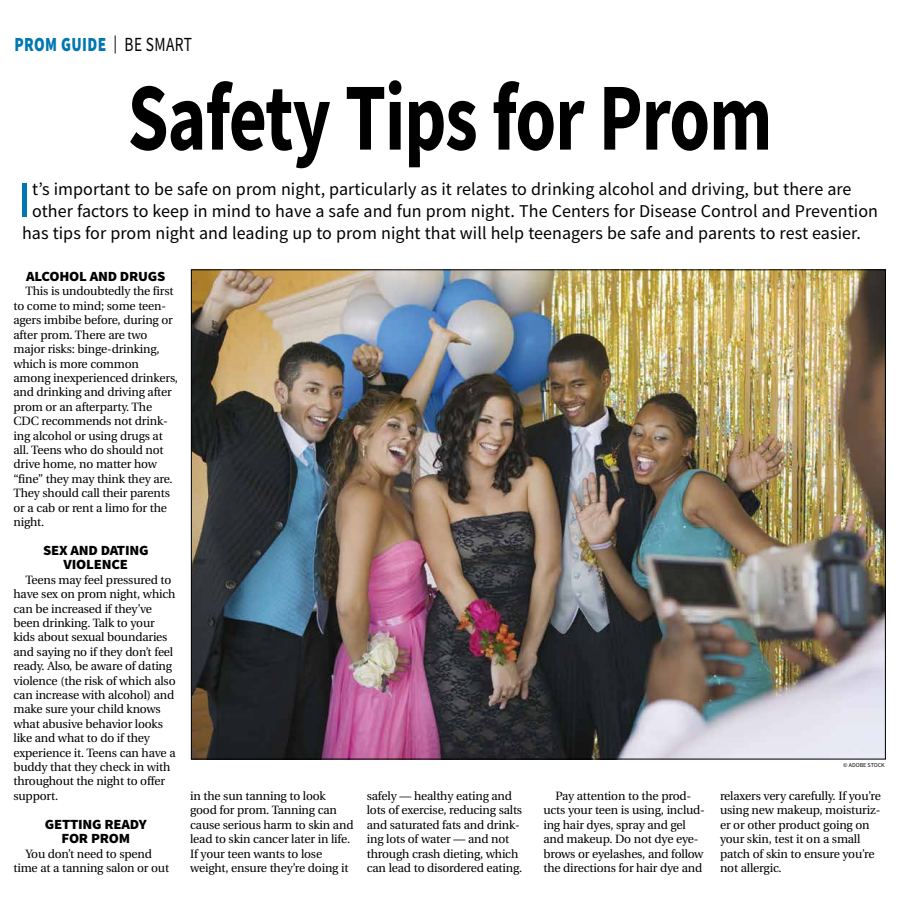
<style>
.page{position:relative;width:900px;height:908px;background:#fff}
.page>*{position:absolute;margin:0;border:0;box-sizing:border-box;transform-origin:0 0}
.t1{font:700 96px "Source Sans Pro";letter-spacing:-.015em;color:#000;scale:.77 1}
.t2{font:50.9px "Source Sans Pro";color:#0077b1;scale:1.1 1}
.t3{font:900 20px "Source Sans Pro";letter-spacing:.025em;color:#0077b1;scale:.77 1}
.t4{font:18px "Source Sans Pro";letter-spacing:.005em;color:#000}
.t5{font:900 14px/14.4px "Source Sans Pro";letter-spacing:-.015em;color:#000;text-align:center;scale:1.05 1}
.t6{font:12px/14.4px "Utopia";letter-spacing:-.015em;color:#000}
.t7{font:6px "Source Sans Pro";color:#000}
.s1{font-weight:400;font-size:18px;color:#000}
.s2{font-weight:400;color:#000}
</style>
<div class="page">
<img style="left:193px;top:271px;width:691px;height:486px">
<h3 class="t3" style="left:14px;top:31px;width:232px">PROM GUIDE <span class="s1">|</span> <span class="s2">BE SMART</span></h3>
<h1 class="t1" style="left:128px;top:53px;width:839px">Safety Tips for Prom</h1>
<h2 class="t2" style="left:17px;top:168px;width:15px">I</h2>
<h3 class="t4" style="left:32px;top:178px;width:821px">t’s important to be safe on prom night, particularly as it relates to drinking alcohol and driving, but there are</h3>
<h3 class="t4" style="left:32px;top:199px;width:847px">other factors to keep in mind to have a safe and fun prom night. The Centers for Disease Control and Prevention</h3>
<h3 class="t4" style="left:22px;top:221px;width:840px">has tips for prom night and leading up to prom night that will help teenagers be safe and parents to rest easier.</h3>
<p class="t5" style="left:26px;top:269px;width:134px">ALCOHOL AND DRUGS</p>
<p class="t6" style="left:14px;top:284px;width:166px;text-indent:12px">This is undoubtedly the first to come to mind; some teen&shy;agers imbibe before, during or after prom. There are two major risks: binge-drinking, which is more common among inexperienced drinkers, and drinking and driving after prom or an afterparty. The<br>CDC recommends not drink&shy;ing alcohol or using drugs at all. Teens who do should not drive home, no matter how “fine” they may think they are.<br>They should call their parents or a cab or rent a limo for the night.</p>
<p class="t5" style="left:43px;top:542px;width:102px">SEX AND DATING<br>VIOLENCE</p>
<p class="t6" style="left:14px;top:572px;width:164px;text-indent:12px">Teens may feel pressured to have sex on prom night, which can be increased if they’ve been drinking. Talk to your kids about sexual boundaries and saying no if they don’t feel ready. Also, be aware of dating violence (the risk of which also can increase with alcohol) and make sure your child knows what abusive behavior looks like and what to do if they experience it. Teens can have a buddy that they check in with throughout the night to offer support.</p>
<p class="t5" style="left:45px;top:816px;width:99px">GETTING READY<br>FOR PROM</p>
<p class="t6" style="left:14px;top:846px;width:157px;text-align:center">You don’t need to spend<br>time at a tanning salon or out</p>
<p class="t7" style="left:843px;top:761px;width:43px">© ADOBE STOCK</p>
<p class="t6" style="left:190px;top:788px;width:165px">in the sun tanning to look good for prom. Tanning can cause serious harm to skin and lead to skin cancer later in life.<br>If your teen wants to lose weight, ensure they’re doing it</p>
<p class="t6" style="left:367px;top:788px;width:157px">safely — healthy eating and lots of exercise, reducing salts and saturated fats and drink&shy;ing lots of water — and not through crash dieting, which can lead to disordered eating.</p>
<p class="t6" style="left:543px;top:788px;width:163px;text-indent:12px">Pay attention to the prod&shy;ucts your teen is using, includ&shy;ing hair dyes, spray and gel and makeup. Do not dye eye&shy;brows or eyelashes, and follow the directions for hair dye and</p>
<p class="t6" style="left:720px;top:788px;width:162px">relaxers very carefully. If you’re using new makeup, moisturiz&shy;er or other product going on your skin, test it on a small patch of skin to ensure you’re not allergic.</p>
</div>
